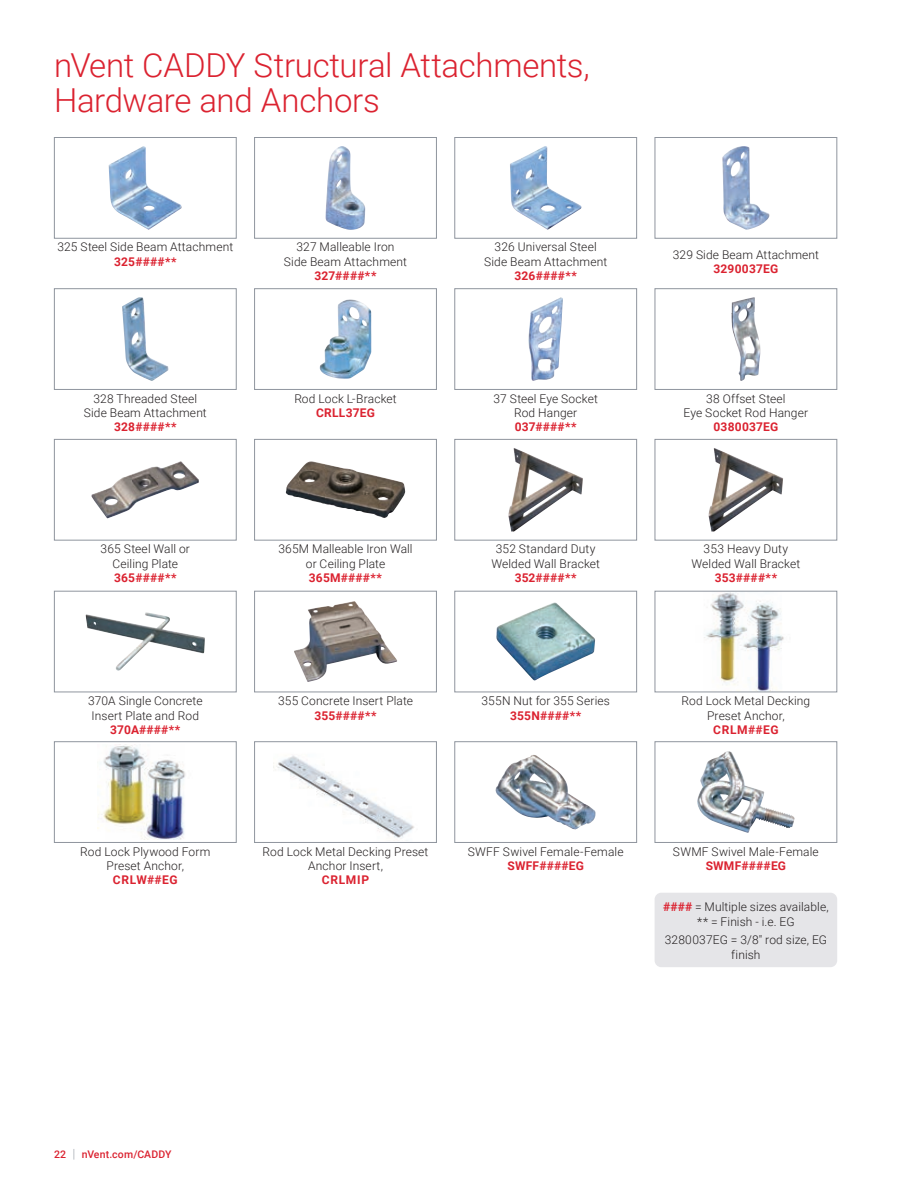
<style>
.page{position:relative;width:918px;height:1188px;background:#fff}
.page>*{position:absolute;margin:0;border:0;box-sizing:border-box;transform-origin:0 0}
.t1{font:300 33px/34.5px "Roboto";letter-spacing:-.01em;color:#db2230}
.nVent-Caption{font:300 12px/14.4px "Roboto";letter-spacing:.01em;color:#231f20;text-align:center}
.nVent-Caption-2{font:700 12px "Roboto";letter-spacing:.015em;color:#db2230}
.t2{font:500 10.5px "Roboto";letter-spacing:.015em;color:#db2230}
.s1{font-weight:700;color:#db2230}
.s2{font-weight:300;font-size:12.6px;color:#8f959e}
</style>
<div class="page">
<img style="left:122px;top:297px;width:46px;height:84px">
<div style="left:54px;top:288px;width:183px;height:102px;border:1px solid #8f959e"></div>
<img style="left:320px;top:299px;width:51px;height:80px">
<div style="left:254px;top:288px;width:183px;height:102px;border:1px solid #8f959e"></div>
<img style="left:294px;top:601px;width:103px;height:81px">
<div style="left:254px;top:591px;width:183px;height:101px;border:1px solid #8f959e"></div>
<img style="left:528px;top:297px;width:35px;height:84px">
<div style="left:454px;top:288px;width:183px;height:102px;border:1px solid #8f959e"></div>
<img style="left:496px;top:603px;width:99px;height:78px">
<div style="left:454px;top:591px;width:183px;height:101px;border:1px solid #8f959e"></div>
<img style="left:704px;top:593px;width:80px;height:97px">
<div style="left:655px;top:591px;width:182px;height:101px;border:1px solid #8f959e"></div>
<img style="left:98px;top:745px;width:88px;height:95px">
<div style="left:54px;top:741px;width:183px;height:102px;border:1px solid #8f959e"></div>
<img style="left:273px;top:755px;width:141px;height:83px">
<div style="left:254px;top:741px;width:183px;height:102px;border:1px solid #8f959e"></div>
<img style="left:731px;top:297px;width:30px;height:84px">
<div style="left:655px;top:288px;width:182px;height:102px;border:1px solid #8f959e"></div>
<img style="left:495px;top:755px;width:101px;height:75px">
<div style="left:454px;top:741px;width:183px;height:102px;border:1px solid #8f959e"></div>
<img style="left:91px;top:461px;width:108px;height:58px">
<div style="left:54px;top:439px;width:183px;height:102px;border:1px solid #8f959e"></div>
<img style="left:697px;top:751px;width:98px;height:82px">
<div style="left:655px;top:741px;width:182px;height:102px;border:1px solid #8f959e"></div>
<img style="left:109px;top:146px;width:73px;height:84px">
<div style="left:54px;top:137px;width:183px;height:102px;border:1px solid #8f959e"></div>
<img style="left:286px;top:461px;width:119px;height:57px">
<div style="left:254px;top:439px;width:183px;height:102px;border:1px solid #8f959e"></div>
<img style="left:325px;top:146px;width:40px;height:84px">
<div style="left:254px;top:137px;width:183px;height:102px;border:1px solid #8f959e"></div>
<img style="left:508px;top:448px;width:75px;height:84px">
<div style="left:454px;top:439px;width:183px;height:102px;border:1px solid #8f959e"></div>
<img style="left:510px;top:146px;width:71px;height:84px">
<div style="left:454px;top:137px;width:183px;height:102px;border:1px solid #8f959e"></div>
<img style="left:708px;top:448px;width:75px;height:84px">
<div style="left:655px;top:439px;width:182px;height:102px;border:1px solid #8f959e"></div>
<img style="left:722px;top:146px;width:48px;height:84px">
<div style="left:655px;top:137px;width:182px;height:102px;border:1px solid #8f959e"></div>
<img style="left:86px;top:612px;width:119px;height:59px">
<div style="left:54px;top:591px;width:183px;height:101px;border:1px solid #8f959e"></div>
<div style="left:655px;top:893px;width:182px;height:74px;background:#e5e5e8;border-radius:7px"></div>
<p class="t1" style="left:54px;top:47px;width:537px">nVent CADDY Structural Attachments,<br>Hardware and Anchors</p>
<p class="nVent-Caption" style="left:57px;top:240px;width:177px">325 Steel Side Beam Attachment</p>
<p class="nVent-Caption-2" style="left:114px;top:253px;width:64px">325####**</p>
<p class="nVent-Caption" style="left:296px;top:240px;width:100px">327 Malleable Iron</p>
<p class="nVent-Caption" style="left:284px;top:254px;width:125px">Side Beam Attachment</p>
<p class="nVent-Caption-2" style="left:315px;top:268px;width:63px">327####**</p>
<p class="nVent-Caption" style="left:495px;top:240px;width:104px">326 Universal Steel</p>
<p class="nVent-Caption" style="left:484px;top:254px;width:125px">Side Beam Attachment</p>
<p class="nVent-Caption-2" style="left:515px;top:268px;width:64px">326####**</p>
<p class="nVent-Caption" style="left:673px;top:247px;width:148px">329 Side Beam Attachment</p>
<p class="nVent-Caption-2" style="left:714px;top:260px;width:66px">3290037EG</p>
<p class="nVent-Caption" style="left:93px;top:391px;width:105px">328 Threaded Steel</p>
<p class="nVent-Caption" style="left:84px;top:405px;width:125px">Side Beam Attachment</p>
<p class="nVent-Caption-2" style="left:114px;top:419px;width:64px">328####**</p>
<p class="nVent-Caption" style="left:294px;top:391px;width:104px">Rod Lock L-Bracket</p>
<p class="nVent-Caption-2" style="left:316px;top:404px;width:60px">CRLL37EG</p>
<p class="nVent-Caption" style="left:494px;top:391px;width:106px">37 Steel Eye Socket</p>
<p class="nVent-Caption" style="left:514px;top:405px;width:65px">Rod Hanger</p>
<p class="nVent-Caption-2" style="left:515px;top:419px;width:63px">037####**</p>
<p class="nVent-Caption" style="left:706px;top:391px;width:81px">38 Offset Steel</p>
<p class="nVent-Caption" style="left:684px;top:405px;width:126px">Eye Socket Rod Hanger</p>
<p class="nVent-Caption-2" style="left:714px;top:419px;width:66px">0380037EG</p>
<p class="nVent-Caption" style="left:101px;top:541px;width:91px">365 Steel Wall or</p>
<p class="nVent-Caption" style="left:113px;top:556px;width:67px">Ceiling Plate</p>
<p class="nVent-Caption-2" style="left:114px;top:569px;width:64px">365####**</p>
<p class="nVent-Caption" style="left:278px;top:541px;width:136px">365M Malleable Iron Wall</p>
<p class="nVent-Caption" style="left:306px;top:556px;width:81px">or Ceiling Plate</p>
<p class="nVent-Caption-2" style="left:309px;top:569px;width:75px">365M####**</p>
<p class="nVent-Caption" style="left:496px;top:541px;width:101px">352 Standard Duty</p>
<p class="nVent-Caption" style="left:491px;top:556px;width:110px">Welded Wall Bracket</p>
<p class="nVent-Caption-2" style="left:515px;top:569px;width:63px">352####**</p>
<p class="nVent-Caption" style="left:704px;top:541px;width:86px">353 Heavy Duty</p>
<p class="nVent-Caption" style="left:692px;top:556px;width:110px">Welded Wall Bracket</p>
<p class="nVent-Caption-2" style="left:715px;top:569px;width:64px">353####**</p>
<p class="nVent-Caption" style="left:88px;top:693px;width:116px">370A Single Concrete</p>
<p class="nVent-Caption" style="left:92px;top:708px;width:109px">Insert Plate and Rod</p>
<p class="nVent-Caption-2" style="left:110px;top:721px;width:72px">370A####**</p>
<p class="nVent-Caption" style="left:80px;top:844px;width:132px">Rod Lock Plywood Form<br>Preset Anchor,</p>
<p class="nVent-Caption-2" style="left:113px;top:872px;width:66px">CRLW##EG</p>
<p class="nVent-Caption" style="left:278px;top:693px;width:136px">355 Concrete Insert Plate</p>
<p class="nVent-Caption-2" style="left:314px;top:707px;width:64px">355####**</p>
<p class="nVent-Caption" style="left:482px;top:693px;width:130px">355N Nut for 355 Series</p>
<p class="nVent-Caption-2" style="left:510px;top:707px;width:73px">355N####**</p>
<p class="nVent-Caption" style="left:682px;top:693px;width:130px">Rod Lock Metal Decking<br>Preset Anchor,</p>
<p class="nVent-Caption-2" style="left:713px;top:721px;width:67px">CRLM##EG</p>
<p class="nVent-Caption" style="left:263px;top:844px;width:167px">Rod Lock Metal Decking Preset<br>Anchor Insert,</p>
<p class="nVent-Caption-2" style="left:322px;top:872px;width:49px">CRLMIP</p>
<p class="nVent-Caption" style="left:468px;top:844px;width:157px">SWFF Swivel Female-Female</p>
<p class="nVent-Caption-2" style="left:508px;top:857px;width:78px">SWFF####EG</p>
<p class="nVent-Caption" style="left:673px;top:844px;width:147px">SWMF Swivel Male-Female</p>
<p class="nVent-Caption-2" style="left:706px;top:857px;width:82px">SWMF####EG</p>
<p class="nVent-Caption" style="left:663px;top:899px;width:167px"><span class="s1">####</span> = Multiple sizes available, ** = Finish - i.e. EG</p>
<p class="nVent-Caption" style="left:665px;top:932px;width:164px">3280037EG = 3/8" rod size, EG finish</p>
<p class="t2" style="left:54px;top:1147px;width:119px">22 <span class="s2">|</span> nVent.com/CADDY</p>
</div>
